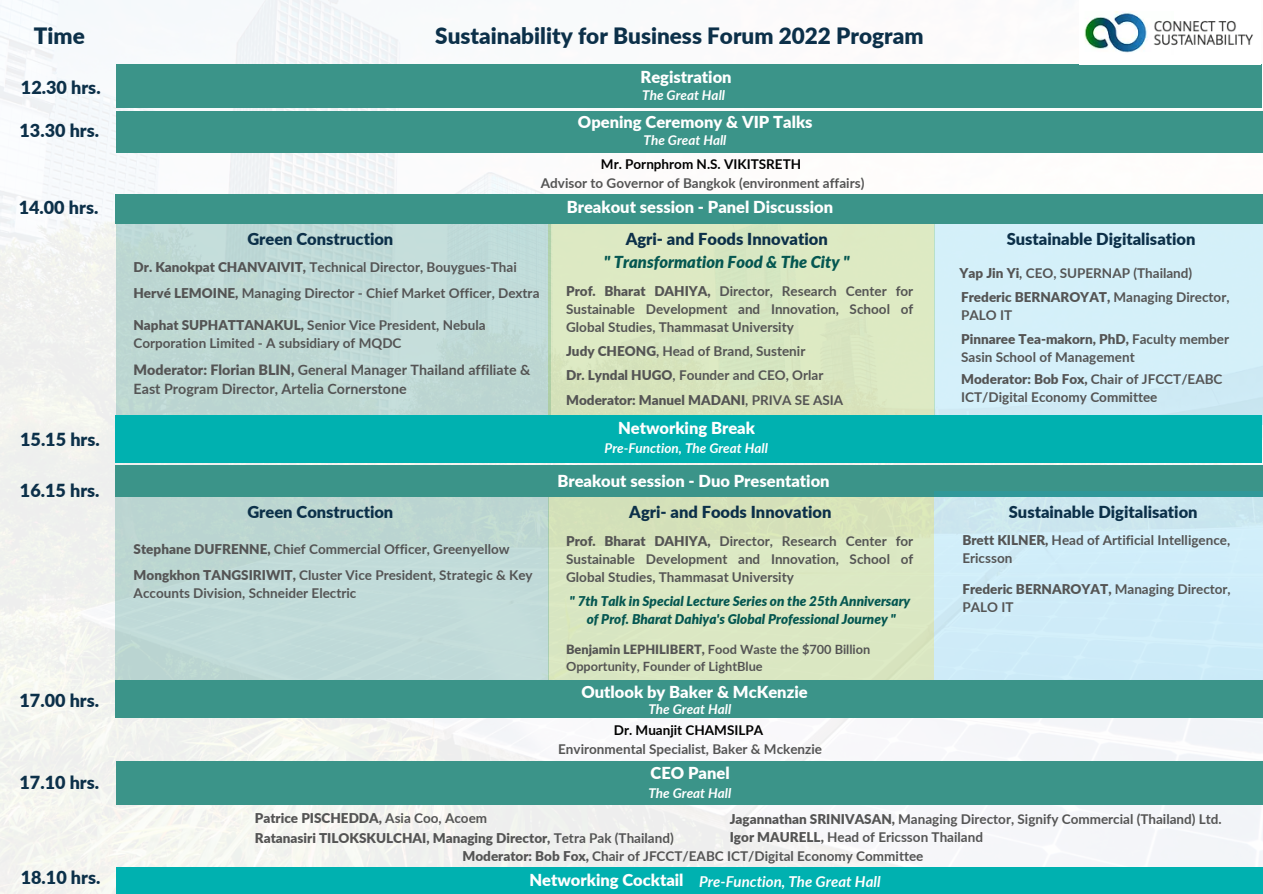
<style>
.page{position:relative;width:1263px;height:894px;background:#fff}
.page>*{position:absolute;margin:0;border:0;box-sizing:border-box;transform-origin:0 0}
.t1{font:900 22.5px "Lato";color:#0c3049}
.t2{font:900 18px "Lato";color:#0c3049}
.t3{font:900 16.5px "Lato";color:#fff}
.t4{font:900 16.5px "Lato";color:#0c3049}
.t5{font:italic 900 16.5px "Lato";color:#055751}
.t6{font:italic 700 15px "Lato";color:#fff}
.t7{font:700 14.25px/19px "Lato";color:#545454}
.t8{font:700 13.5px/18px "Lato";color:#545454}
.t9{font:900 13.5px/24.3px "Lato";color:#545454}
.t10{font:italic 900 13.5px/18px "Lato";color:#055751;text-align:center}
.t11{font:italic 700 13.5px "Lato";color:#fff}
.t12{font:700 13.5px "Lato";color:#000}
.t13{font:700 12.75px/17px "Lato";color:#545454}
.s1{font-weight:900}
.s2{font-weight:700}
.s3{font-weight:900;font-style:normal;font-size:16.5px}
</style>
<div class="page">
<img style="left:0;top:0;width:1263px;height:893px">
<div style="left:116px;top:64px;width:1146px;height:44px;background:#3b9489"></div>
<img style="left:1079px;top:0;width:181px;height:64px">
<div style="left:116px;top:111px;width:1147px;height:42px;background:#3b9489"></div>
<div style="left:116px;top:218px;width:434px;height:205px;background:#bed8d4"></div>
<div style="left:548px;top:217px;width:387px;height:209px;background:#dde9c3"></div>
<div style="left:935px;top:222px;width:328px;height:203px;background:#d4f0f9"></div>
<div style="left:115px;top:194px;width:1147px;height:29px;background:#3b9489"></div>
<div style="left:115px;top:415px;width:1147px;height:47px;background:#00b1b0"></div>
<div style="left:548px;top:491px;width:386px;height:192px;background:#dae7c2"></div>
<div style="left:115px;top:465px;width:1148px;height:31px;background:#3b9489"></div>
<div style="left:115px;top:490px;width:433px;height:199px;background:#c0dad8"></div>
<div style="left:934px;top:491px;width:329px;height:198px;background:#cfebf8"></div>
<div style="left:116px;top:760px;width:1147px;height:44px;background:#3b9489"></div>
<div style="left:116px;top:867px;width:1146px;height:26px;background:#00b1b0"></div>
<div style="left:115px;top:680px;width:1148px;height:37px;background:#3b9489"></div>
<h1 class="t1" style="left:34px;top:22px;width:52px">Time</h1>
<h2 class="t2" style="left:21px;top:76px;width:81px">12.30 hrs.</h2>
<h2 class="t2" style="left:20px;top:120px;width:81px">13.30 hrs.</h2>
<h1 class="t1" style="left:435px;top:22px;width:490px">Sustainability for Business Forum 2022 Program</h1>
<p class="t3" style="left:640px;top:66px;width:93px">Registration</p>
<p class="t11" style="left:642px;top:87px;width:84px">The Great Hall</p>
<p class="t3" style="left:578px;top:111px;width:236px">Opening Ceremony &amp; VIP Talks</p>
<p class="t12" style="left:601px;top:156px;width:202px">Mr. Pornphrom N.S. VIKITSRETH</p>
<p class="t8" style="left:541px;top:174px;width:325px">Advisor to Governor of Bangkok (environment affairs)</p>
<p class="t11" style="left:644px;top:132px;width:84px">The Great Hall</p>
<h2 class="t2" style="left:19px;top:196px;width:81px">14.00 hrs.</h2>
<p class="t3" style="left:567px;top:197px;width:268px">Breakout session - Panel Discussion</p>
<p class="t4" style="left:247px;top:228px;width:148px">Green Construction</p>
<p class="t4" style="left:626px;top:228px;width:204px">Agri- and Foods Innovation</p>
<p class="t4" style="left:1007px;top:228px;width:190px">Sustainable Digitalisation</p>
<p class="t8" style="left:133px;top:253px;width:408px;line-height:26.5px"><span class="s1">Dr. Kanokpat CHANVAIVIT,</span> Technical Director, Bouygues-Thai<br><span class="s1">Hervé LEMOINE,</span> Managing Director - Chief Market Officer, Dextra</p>
<p class="t8" style="left:133px;top:315px;width:354px"><span class="s1">Naphat SUPHATTANAKUL,</span> Senior Vice President, Nebula<br>Corporation Limited - A subsidiary of MQDC</p>
<p class="t7" style="left:134px;top:359px;width:398px"><span class="s1">Moderator: Florian BLIN,</span> General Manager Thailand affiliate &amp;<br>East Program Director, Artelia Cornerstone</p>
<p class="t5" style="left:604px;top:251px;width:247px">" Transformation Food &amp; The City "</p>
<p class="t8" style="left:959px;top:261px;width:272px;line-height:23.7px"><span class="s1">Yap Jin Yi</span>, CEO, SUPERNAP (Thailand)<br><span class="s1">Frederic BERNAROYAT,</span> Managing Director,</p>
<p class="t9" style="left:961px;top:302px;width:269px"><span class="s2">PALO IT<br></span>Pinnaree Tea-makorn, PhD, <span class="s2">Faculty member</span></p>
<p class="t8" style="left:961px;top:348px;width:175px">Sasin School of Management</p>
<p class="t8" style="left:566px;top:281px;width:349px;text-align:justify"><span class="s1">Prof. Bharat DAHIYA,</span> Director, Research Center for Sustainable Development and Innovation, School of Global Studies, Thammasat University</p>
<p class="t8" style="left:566px;top:338px;width:279px;line-height:24.3px"><span class="s1">Judy CHEONG</span>, Head of Brand, Sustenir<br><span class="s1">Dr. Lyndal HUGO</span>, Founder and CEO, Orlar<br><span class="s1">Moderator: Manuel MADANI</span>, PRIVA SE ASIA</p>
<p class="t8" style="left:961px;top:370px;width:263px"><span class="s1">Moderator: Bob Fox,</span> Chair of JFCCT/EABC<br>ICT/Digital Economy Committee</p>
<h2 class="t2" style="left:20px;top:428px;width:81px">15.15 hrs.</h2>
<h2 class="t2" style="left:20px;top:479px;width:81px">16.15 hrs.</h2>
<h2 class="t2" style="left:20px;top:688px;width:81px">17.00 hrs.</h2>
<h2 class="t2" style="left:20px;top:770px;width:81px">17.10 hrs.</h2>
<h2 class="t2" style="left:21px;top:866px;width:81px">18.10 hrs.</h2>
<p class="t3" style="left:618px;top:417px;width:138px">Networking Break</p>
<p class="t11" style="left:604px;top:439px;width:165px">Pre-Function, The Great Hall</p>
<p class="t4" style="left:247px;top:502px;width:148px">Green Construction</p>
<p class="t8" style="left:134px;top:535px;width:401px;line-height:26.5px"><span class="s1">Stephane DUFRENNE,</span> Chief Commercial Officer, Greenyellow<br><span class="s1">Mongkhon TANGSIRIWIT,</span> Cluster Vice President, Strategic &amp; Key</p>
<p class="t8" style="left:134px;top:584px;width:224px">Accounts Division, Schneider Electric</p>
<p class="t9" style="left:255px;top:805px;width:234px">Patrice PISCHEDDA, <span class="s2">Asia Coo, Acoem</span></p>
<p class="t3" style="left:557px;top:470px;width:274px">Breakout session - Duo Presentation</p>
<p class="t4" style="left:629px;top:502px;width:204px">Agri- and Foods Innovation</p>
<p class="t4" style="left:1009px;top:502px;width:190px">Sustainable Digitalisation</p>
<p class="t8" style="left:962px;top:530px;width:269px"><span class="s1">Brett KILNER,</span> Head of Artificial Intelligence,<br>Ericsson</p>
<p class="t8" style="left:566px;top:531px;width:349px;text-align:justify"><span class="s1">Prof. Bharat DAHIYA,</span> Director, Research Center for Sustainable Development and Innovation, School of Global Studies, Thammasat University</p>
<p class="t10" style="left:570px;top:591px;width:342px">" 7th Talk in Special Lecture Series on the 25th Anniversary of Prof. Bharat Dahiya's Global Professional Journey "</p>
<p class="t8" style="left:962px;top:580px;width:270px"><span class="s1">Frederic BERNAROYAT,</span> Managing Director,<br>PALO IT</p>
<p class="t13" style="left:566px;top:640px;width:306px"><span class="s1">Benjamin LEPHILIBERT,</span> Food Waste the $700 Billion<br>Opportunity, Founder of LightBlue</p>
<p class="t3" style="left:581px;top:682px;width:228px">Outlook by Baker &amp; McKenzie</p>
<p class="t11" style="left:648px;top:700px;width:84px">The Great Hall</p>
<p class="t12" style="left:614px;top:721px;width:151px">Dr. Muanjit CHAMSILPA</p>
<p class="t8" style="left:558px;top:739px;width:265px">Environmental Specialist, Baker &amp; Mckenzie</p>
<p class="t3" style="left:651px;top:762px;width:81px">CEO Panel</p>
<p class="t11" style="left:648px;top:784px;width:84px">The Great Hall</p>
<p class="t8" style="left:730px;top:809px;width:493px"><span class="s1">Jagannathan SRINIVASAN,</span> Managing Director, Signify Commercial (Thailand) Ltd.</p>
<p class="t9" style="left:255px;top:825px;width:420px">Ratanasiri TILOKSKULCHAI, Managing Director, <span class="s2">Tetra Pak (Thailand)</span></p>
<p class="t8" style="left:730px;top:828px;width:255px"><span class="s1">Igor MAURELL,</span> Head of Ericsson Thailand</p>
<p class="t8" style="left:462px;top:846px;width:462px"><span class="s1">Moderator: Bob Fox,</span> Chair of JFCCT/EABC ICT/Digital Economy Committee</p>
<p class="t6" style="left:529px;top:872px;width:353px"><span class="s3">Networking Cocktail</span> Pre-Function, The Great Hall</p>
</div>
